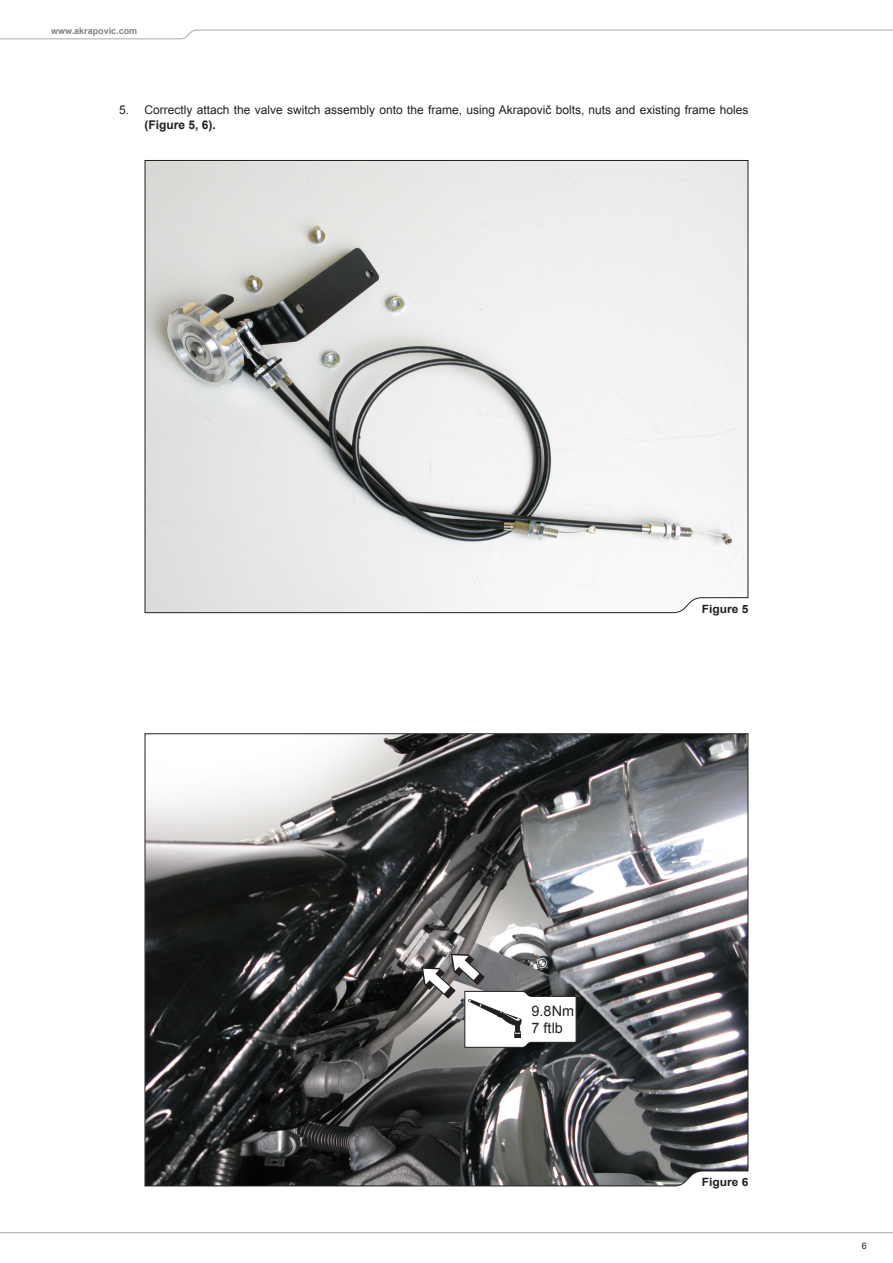
<style>
.page{position:relative;width:893px;height:1263px;background:#fff}
.page>*{position:absolute;margin:0;border:0;box-sizing:border-box;transform-origin:0 0}
.t1{font:14.4px/17.2px "Arial";color:#231f20}
.body_txt_bold{font:12px/14.4px "Arial";color:#231f20}
.body_txt_bold-2{font:700 11.4px "Arial";color:#231f20;scale:1.05 1}
.t2{font:700 9px "Arial";color:#808285}
.t3{font:9px "Arial";color:#231f20}
.s1{font-weight:700}
</style>
<div class="page">
<svg style="left:0;top:29px;width:893px;height:10px"></svg>
<svg style="left:0;top:1232px;width:893px;height:2px;background:#d3d3d5"></svg>
<svg style="left:144px;top:160px;width:605px;height:453px"></svg>
<img style="left:144px;top:733px;width:605px;height:454px">
<svg style="left:421px;top:954px;width:156px;height:94px"></svg>
<p class="t2" style="left:51px;top:25px;width:88px">www.akrapovic.com</p>
<p class="body_txt_bold" style="left:119px;top:103px;width:12px">5.</p>
<p class="body_txt_bold" style="left:145px;top:103px;width:605px">Correctly attach the valve switch assembly onto the frame, using Akrapovič bolts, nuts and existing frame holes <span class="s1">(Figure 5, 6).</span></p>
<p class="body_txt_bold-2" style="left:702px;top:601px;width:46px">Figure 5</p>
<p class="t1" style="left:532px;top:1002px;width:44px">9.8Nm<br>7 ftlb</p>
<p class="body_txt_bold-2" style="left:702px;top:1175px;width:46px">Figure 6</p>
<p class="t3" style="left:862px;top:1240px;width:7px">6</p>
</div>
